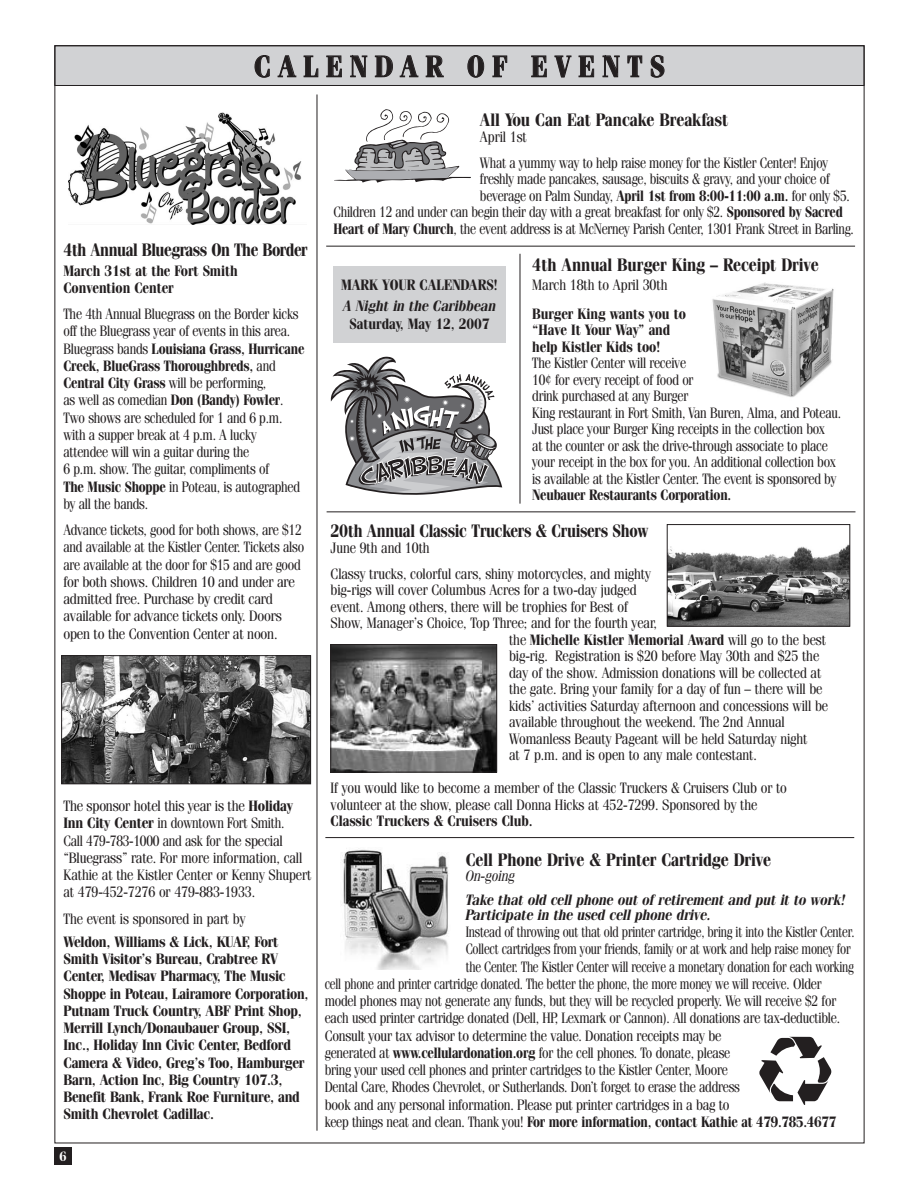
<style>
.page{position:relative;width:918px;height:1188px;background:#fff}
.page>*{position:absolute;margin:0;border:0;box-sizing:border-box;transform-origin:0 0}
.t1{font:700 30px "Fenice IT Cby BT";letter-spacing:.29em;color:#231f20;scale:.88 1}
.t2{font:700 18px "Fenice IT Cby BT";letter-spacing:-.005em;color:#231f20;scale:.88 1}
.t3{font:700 18px "Fenice IT Cby BT";letter-spacing:-.005em;color:#231f20;scale:.85 1}
.t4{font:700 18px "Fenice IT Cby BT";letter-spacing:-.03em;color:#231f20;scale:.85 1}
.t5{font:15px/17.2px "Fenice IT Cby BT";letter-spacing:-.015em;color:#231f20;scale:.85 1}
.t6{font:15px/25.5px "Fenice IT Cby BT";letter-spacing:-.015em;color:#231f20;scale:.88 1}
.t7{font:700 15px/17.2px "Fenice IT Cby BT";letter-spacing:-.02em;color:#231f20;scale:.9 1}
.t8{font:15px "Fenice IT Cby BT";letter-spacing:-.015em;color:#231f20;scale:.8 1}
.t9{font:15px "Fenice IT Cby BT";letter-spacing:-.015em;color:#231f20;scale:.84 1}
.t10{font:15px/17.2px "Fenice IT Cby BT";letter-spacing:-.015em;color:#231f20;scale:.9 1}
.t11{font:700 15px/16.5px "Fenice IT Cby BT";letter-spacing:-.02em;color:#231f20;scale:.88 1}
.t12{font:700 15px "Fenice IT Cby BT";letter-spacing:-.02em;color:#231f20;scale:.85 1}
.t13{font:italic 700 15px/15px "Fenice IT Cby BT";letter-spacing:-.005em;color:#231f20;scale:.88 1}
.t14{font:italic 15px "Fenice IT Cby BT";letter-spacing:-.005em;color:#231f20;scale:.88 1}
.t15{font:700 13.5px "Fenice IT Cby BT";color:#fff;scale:.88 1}
.s1{font-weight:700}
.s2{font-weight:400}
</style>
<div class="page">
<div style="left:54px;top:1148px;width:18px;height:18px;background:#231f20"></div>
<div style="left:54px;top:45px;width:810px;height:41px;background:#d1d2d4"></div>
<div style="left:54px;top:45px;width:810px;height:41px;border:1px solid #231f20"></div>
<hr style="left:317px;top:94px;width:1px;height:1037px;background:#231f20">
<img style="left:68px;top:112px;width:234px;height:112px">
<img style="left:63px;top:657px;width:246px;height:125px">
<div style="left:61px;top:655px;width:250px;height:129px;border:1px solid #231f20"></div>
<svg style="left:334px;top:109px;width:137px;height:74px"></svg>
<div style="left:333px;top:266px;width:173px;height:76px;background:#d1d2d4"></div>
<hr style="left:327px;top:511px;width:528px;height:1px;background:#231f20">
<hr style="left:520px;top:254px;width:1px;height:250px;background:#231f20">
<svg style="left:331px;top:357px;width:171px;height:138px"></svg>
<hr style="left:326px;top:246px;width:529px;height:1px;background:#231f20">
<img style="left:712px;top:282px;width:122px;height:115px">
<img style="left:332px;top:646px;width:163px;height:124px">
<div style="left:330px;top:644px;width:167px;height:128px;border:1px solid #231f20"></div>
<img style="left:669px;top:544px;width:179px;height:81px">
<div style="left:667px;top:524px;width:183px;height:103px;border:1px solid #231f20"></div>
<hr style="left:325px;top:837px;width:529px;height:1px;background:#231f20">
<img style="left:342px;top:849px;width:107px;height:121px">
<svg style="left:759px;top:1037px;width:72px;height:68px"></svg>
<h1 class="t1" style="left:254px;top:49px;width:468px">CALENDAR OF EVENTS</h1>
<p class="t2" style="left:480px;top:109px;width:284px">All You Can Eat Pancake Breakfast</p>
<p class="t6" style="left:480px;top:124px;width:397px">April 1st<br>What a yummy way to help raise money for the Kistler Center! Enjoy</p>
<p class="t9" style="left:480px;top:170px;width:418px">freshly made pancakes, sausage, biscuits &amp; gravy, and your choice of</p>
<p class="t9" style="left:480px;top:187px;width:442px">beverage on Palm Sunday, <span class="s1">April 1st from 8:00-11:00 a.m.</span> for only $5.</p>
<p class="t9" style="left:333px;top:203px;width:608px">Children 12 and under can begin their day with a great breakfast for only $2. <span class="s1">Sponsored by Sacred</span></p>
<p class="t9" style="left:333px;top:220px;width:621px"><span class="s1">Heart of Mary Church</span>, the event address is at McNerney Parish Center, 1301 Frank Street in Barling.</p>
<p class="t4" style="left:63px;top:239px;width:289px">4th Annual Bluegrass On The Border</p>
<p class="t11" style="left:63px;top:262px;width:200px;line-height:17.2px">March 31st at the Fort Smith<br>Convention Center</p>
<p class="t5" style="left:63px;top:305px;width:285px">The 4th Annual Bluegrass on the Border kicks off the Bluegrass year of events in this area.<br>Bluegrass bands <span class="s1">Louisiana Grass, Hurricane Creek, BlueGrass Thoroughbreds,</span> and <span class="s1">Central City Grass</span> will be performing,<br>as well as comedian <span class="s1">Don (Bandy) Fowler</span>.<br>Two shows are scheduled for 1 and 6 p.m. with a supper break at 4 p.m. A lucky attendee will win a guitar during the<br>6 p.m. show. The guitar, compliments of<br><span class="s1">The Music Shoppe</span> in Poteau, is autographed by all the bands.</p>
<p class="t5" style="left:63px;top:521px;width:285px">Advance tickets, good for both shows, are $12 and available at the Kistler Center. Tickets also are available at the door for $15 and are good for both shows. Children 10 and under are admitted free. Purchase by credit card available for advance tickets only. Doors open to the Convention Center at noon.</p>
<p class="t2" style="left:532px;top:254px;width:327px">4th Annual Burger King – Receipt Drive</p>
<p class="t6" style="left:532px;top:272px;width:155px">March 18th to April 30th</p>
<p class="t11" style="left:532px;top:305px;width:176px">Burger King wants you to “Have It Your Way” and help Kistler Kids too!</p>
<p class="t5" style="left:532px;top:355px;width:365px;line-height:16.5px">The Kistler Center will receive<br>10¢ for every receipt of food or<br>drink purchased at any Burger<br>King restaurant in Fort Smith, Van Buren, Alma, and Poteau.<br>Just place your Burger King receipts in the collection box<br>at the counter or ask the drive-through associate to place your receipt in the box for you. An additional collection box is available at the Kistler Center. The event is sponsored by</p>
<p class="t12" style="left:532px;top:486px;width:236px">Neubauer Restaurants Corporation.</p>
<p class="t11" style="left:341px;top:276px;width:180px">MARK YOUR CALENDARS!</p>
<p class="t13" style="left:343px;top:299px;width:176px">A Night in the Caribbean</p>
<p class="t11" style="left:350px;top:315px;width:160px">Saturday, May 12, 2007</p>
<p class="t3" style="left:331px;top:520px;width:375px">20th Annual Classic Truckers &amp; Cruisers Show</p>
<p class="t6" style="left:331px;top:535px;width:366px">June 9th and 10th<br>Classy trucks, colorful cars, shiny motorcycles, and mighty</p>
<p class="t6" style="left:331px;top:577px;width:349px">big-rigs will cover Columbus Acres for a two-day judged</p>
<p class="t6" style="left:331px;top:594px;width:340px">event. Among others, there will be trophies for Best of</p>
<p class="t6" style="left:331px;top:610px;width:372px">Show, Manager’s Choice, Top Three; and for the fourth year,</p>
<p class="t11" style="left:509px;top:631px;width:362px"><span class="s2">the</span> Michelle Kistler Memorial Award <span class="s2">will go to the best</span></p>
<p class="t6" style="left:509px;top:643px;width:354px">big-rig. Registration is $20 before May 30th and $25 the</p>
<p class="t6" style="left:509px;top:660px;width:356px">day of the show. Admission donations will be collected at</p>
<p class="t6" style="left:509px;top:676px;width:358px">the gate. Bring your family for a day of fun – there will be</p>
<p class="t6" style="left:509px;top:693px;width:364px">kids’ activities Saturday afternoon and concessions will be</p>
<p class="t6" style="left:509px;top:709px;width:315px">available throughout the weekend. The 2nd Annual</p>
<p class="t6" style="left:509px;top:726px;width:341px">Womanless Beauty Pageant will be held Saturday night</p>
<p class="t6" style="left:509px;top:742px;width:283px">at 7 p.m. and is open to any male contestant.</p>
<p class="t6" style="left:331px;top:780px;width:520px;line-height:16.5px">If you would like to become a member of the Classic Truckers &amp; Cruisers Club or to volunteer at the show, please call Donna Hicks at 452-7299. Sponsored by the</p>
<p class="t11" style="left:331px;top:813px;width:231px">Classic Truckers &amp; Cruisers Club.</p>
<p class="t10" style="left:63px;top:797px;width:277px">The sponsor hotel this year is the <span class="s1">Holiday Inn City Center</span> in downtown Fort Smith.<br>Call 479-783-1000 and ask for the special “Bluegrass” rate. For more information, call Kathie at the Kistler Center or Kenny Shupert at 479-452-7276 or 479-883-1933.</p>
<p class="t6" style="left:63px;top:906px;width:208px">The event is sponsored in part by</p>
<p class="t7" style="left:63px;top:933px;width:274px">Weldon, Williams &amp; Lick, KUAF, Fort Smith Visitor’s Bureau, Crabtree RV Center, Medisav Pharmacy, The Music Shoppe in Poteau, Lairamore Corporation, Putnam Truck Country, ABF Print Shop, Merrill Lynch/Donaubauer Group, SSI, Inc., Holiday Inn Civic Center, Bedford Camera &amp; Video, Greg’s Too, Hamburger Barn, Action Inc, Big Country 107.3, Benefit Bank, Frank Roe Furniture, and Smith Chevrolet Cadillac.</p>
<p class="t2" style="left:466px;top:849px;width:349px">Cell Phone Drive &amp; Printer Cartridge Drive</p>
<p class="t14" style="left:466px;top:867px;width:58px">On-going</p>
<p class="t13" style="left:466px;top:892px;width:434px">Take that old cell phone out of retirement and put it to work!<br>Participate in the used cell phone drive.</p>
<p class="t8" style="left:466px;top:923px;width:487px">Instead of throwing out that old printer cartridge, bring it into the Kistler Center.</p>
<p class="t8" style="left:466px;top:940px;width:483px">Collect cartridges from your friends, family or at work and help raise money for</p>
<p class="t8" style="left:466px;top:958px;width:487px">the Center. The Kistler Center will receive a monetary donation for each working</p>
<p class="t8" style="left:325px;top:975px;width:623px">cell phone and printer cartridge donated. The better the phone, the more money we will receive. Older</p>
<p class="t5" style="left:325px;top:992px;width:603px">model phones may not generate any funds, but they will be recycled properly. We will receive $2 for</p>
<p class="t5" style="left:325px;top:1010px;width:608px">each used printer cartridge donated (Dell, HP, Lexmark or Cannon). All donations are tax-deductible.</p>
<p class="t6" style="left:325px;top:1023px;width:452px">Consult your tax advisor to determine the value. Donation receipts may be</p>
<p class="t5" style="left:325px;top:1044px;width:479px">generated at <span class="s1">www.cellulardonation.org</span> for the cell phones. To donate, please</p>
<p class="t5" style="left:325px;top:1061px;width:476px">bring your used cell phones and printer cartridges to the Kistler Center, Moore</p>
<p class="t5" style="left:325px;top:1079px;width:490px">Dental Care, Rhodes Chevrolet, or Sutherlands. Don’t forget to erase the address</p>
<p class="t6" style="left:325px;top:1092px;width:462px">book and any personal information. Please put printer cartridges in a bag to</p>
<p class="t12" style="left:325px;top:1113px;width:603px"><span class="s2">keep things neat and clean. Thank you!</span> For more information, contact Kathie at 479.785.4677</p>
<p class="t15" style="left:60px;top:1149px;width:9px">6</p>
</div>
